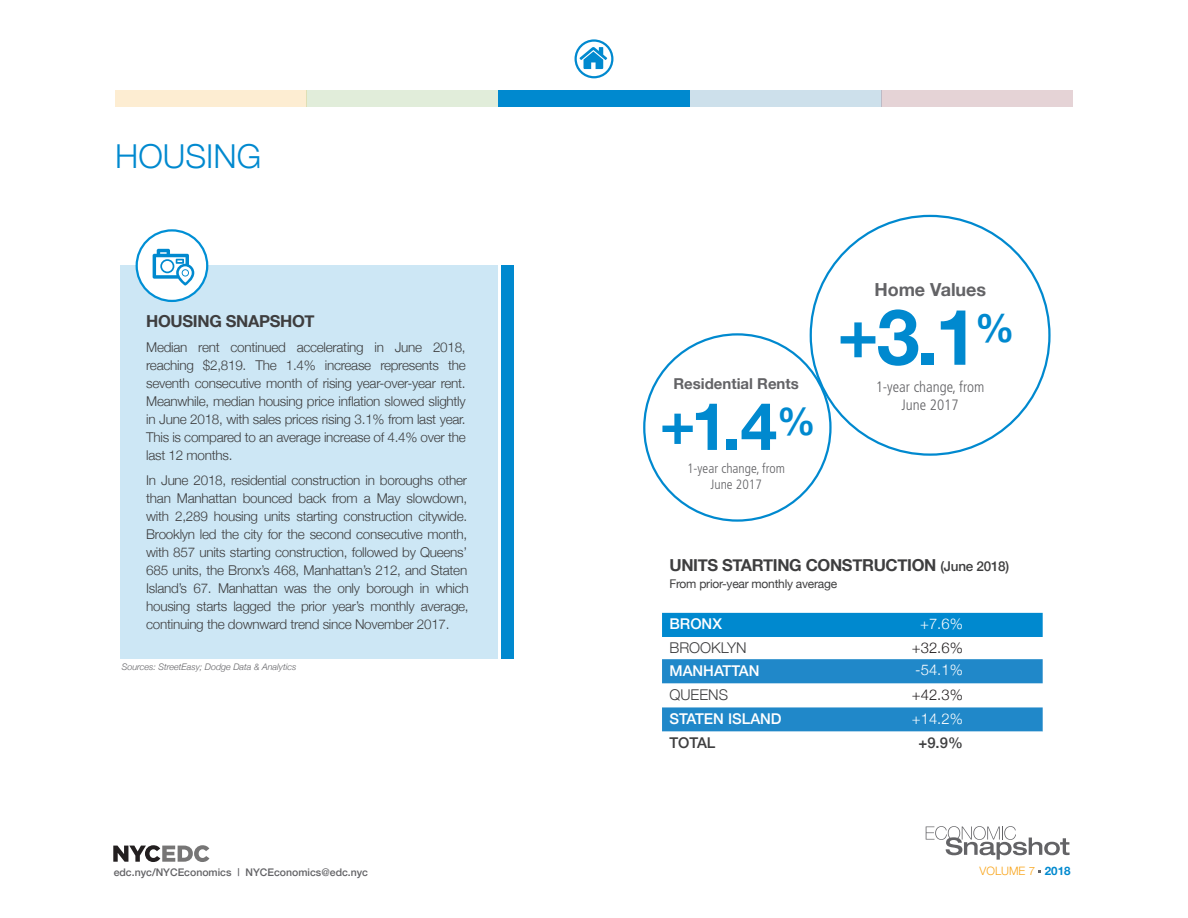
<style>
.page{position:relative;width:1188px;height:918px;background:#fff}
.page>*{position:absolute;margin:0;border:0;box-sizing:border-box;transform-origin:0 0}
.Body_Copy{font:700 77.55px "Helvetica Neue";color:#0089cf}
.Body_Copy-2{font:700 66px "Helvetica Neue";color:#0089cf}
.t1{font:300 33px "Helvetica Neue";color:#0089cf}
.Body_Copy-3{font:700 18px "Helvetica Neue";color:#636366}
.Callout{font:700 16.5px "Helvetica Neue";letter-spacing:-.02em;color:#3e3e3f}
.Body_Copy-4{font:300 condensed 15px "Frutiger";color:#636366}
.Body_Copy-5{font:700 15px "Helvetica Neue";color:#636366}
.t2{font:500 14.85px "Helvetica Neue";color:#fff}
.t3{font:300 14.85px "Helvetica Neue";color:#fff}
.t4{font:300 14.85px "Helvetica Neue";color:#3e3e3f}
.t5{font:300 14.85px "Helvetica Neue";color:#231f20}
.t6{font:500 14.85px "Helvetica Neue";color:#3e3e3f}
.Callout-2{font:300 13.5px/18px "Helvetica Neue";letter-spacing:-.02em;color:#3e3e3f;text-align:justify}
.Body_Copy-6{font:300 condensed 13.5px "Frutiger";color:#636366}
.Callout-3{font:12px "Helvetica Neue";letter-spacing:-.02em;color:#3e3e3f}
.t7{font:300 11.55px "Helvetica Neue";color:#f9a51b}
.t8{font:500 10.5px "Helvetica Neue";color:#636366}
.Body_Copy-7{font:italic 300 9px "Helvetica Neue";color:#636366}
.s1{font-size:69px}
.s2{font-size:60px}
.s3{font-weight:500;font-size:13.5px}
.s4{font-family:"Frutiger";font-weight:400}
.s5{font-weight:700;color:#0089cf}
</style>
<div class="page">
<svg style="left:926px;top:826px;width:144px;height:34px"></svg>
<svg style="left:113px;top:845px;width:96px;height:17px"></svg>
<div style="left:121px;top:266px;width:377px;height:393px;background:#cde7f5"></div>
<div style="left:690px;top:90px;width:191px;height:16px;background:#cde0eb"></div>
<div style="left:115px;top:90px;width:192px;height:16px;background:#fdedd2"></div>
<div style="left:307px;top:90px;width:191px;height:16px;background:#e1edda"></div>
<div style="left:498px;top:90px;width:192px;height:16px;background:#0089cf"></div>
<div style="left:881px;top:90px;width:192px;height:16px;background:#e5d3d6"></div>
<div style="left:501px;top:266px;width:13px;height:393px;background:#0089cf"></div>
<div style="left:137px;top:230px;width:70px;height:71px;background:#fff;border-radius:50%"></div>
<div style="left:136px;top:229px;width:72px;height:73px;border:2px solid #008fd5;border-radius:50%"></div>
<svg style="left:153px;top:249px;width:41px;height:37px"></svg>
<div style="left:575px;top:39px;width:38px;height:39px;border:2px solid #0089cf;border-radius:50%"></div>
<svg style="left:580px;top:47px;width:27px;height:22px"></svg>
<div style="left:662px;top:613px;width:381px;height:24px;background:#0089cf"></div>
<div style="left:662px;top:659px;width:381px;height:24px;background:#2088c9"></div>
<svg style="left:662px;top:707px;width:381px;height:25px;background:#2a8dcb"></svg>
<p class="t1" style="left:115px;top:130px;width:148px">HOUSING</p>
<p class="Callout" style="left:146px;top:308px;width:170px">HOUSING SNAPSHOT</p>
<p class="Callout-2" style="left:146px;top:337px;width:321px">Median rent continued accelerating in June 2018, reaching $2,819. The 1.4% increase represents the seventh consecutive month of rising year-over-year rent.<br>Meanwhile, median housing price inflation slowed slightly in June 2018, with sales prices rising 3.1% from last year.<br>This is compared to an average increase of 4.4% over the last 12 months.</p>
<p class="Callout-2" style="left:146px;top:470px;width:324px">In June 2018, residential construction in boroughs other than Manhattan bounced back from a May slowdown, with 2,289 housing units starting construction citywide.<br>Brooklyn led the city for the second consecutive month, with 857 units starting construction, followed by Queens’ 685 units, the Bronx’s 468, Manhattan’s 212, and Staten Island’s 67. Manhattan was the only borough in which housing starts lagged the prior year’s monthly average, continuing the downward trend since November 2017.</p>
<p class="Body_Copy-7" style="left:122px;top:660px;width:176px">Sources: StreetEasy; Dodge Data &amp; Analytics</p>
<p class="Body_Copy-3" style="left:874px;top:275px;width:113px">Home Values</p>
<p class="Body_Copy" style="left:837px;top:276px;width:179px"><span class="s1">+</span>3.1<sup>%</sup></p>
<p class="Body_Copy-5" style="left:673px;top:372px;width:127px">Residential Rents</p>
<p class="Body_Copy-4" style="left:876px;top:378px;width:110px">1-year change, from</p>
<p class="Body_Copy-4" style="left:902px;top:397px;width:59px">June 2017</p>
<p class="Body_Copy-2" style="left:660px;top:375px;width:158px"><span class="s2">+</span>1.4<sup>%</sup></p>
<p class="Body_Copy-6" style="left:687px;top:460px;width:99px">1-year change, from</p>
<p class="Body_Copy-6" style="left:710px;top:477px;width:53px">June 2017</p>
<p class="Callout" style="left:669px;top:552px;width:341px">UNITS STARTING CONSTRUCTION <span class="s3">(June 2018)</span></p>
<p class="Callout-3" style="left:669px;top:575px;width:169px">From prior-year monthly average</p>
<p class="t2" style="left:669px;top:612px;width:54px">BRONX</p>
<p class="t3" style="left:920px;top:612px;width:44px">+7.6%</p>
<p class="t4" style="left:669px;top:636px;width:79px">BROOKLYN</p>
<p class="t5" style="left:912px;top:636px;width:53px">+32.6%</p>
<p class="t2" style="left:669px;top:658px;width:91px">MANHATTAN</p>
<p class="t3" style="left:915px;top:658px;width:49px">-54.1%</p>
<p class="t4" style="left:669px;top:682px;width:60px">QUEENS</p>
<p class="t5" style="left:912px;top:682px;width:53px">+42.3%</p>
<p class="t2" style="left:669px;top:707px;width:114px">STATEN ISLAND</p>
<p class="t3" style="left:912px;top:706px;width:53px">+14.2%</p>
<p class="t6" style="left:669px;top:731px;width:47px">TOTAL</p>
<p class="t6" style="left:918px;top:731px;width:46px">+9.9%</p>
<p class="t8" style="left:114px;top:864px;width:256px">edc.nyc/NYCEconomics <span class="s4">|</span> NYCEconomics@edc.nyc</p>
<p class="t7" style="left:980px;top:862px;width:92px">VOLUME 7 <span class="s5">2018</span></p>
</div>
